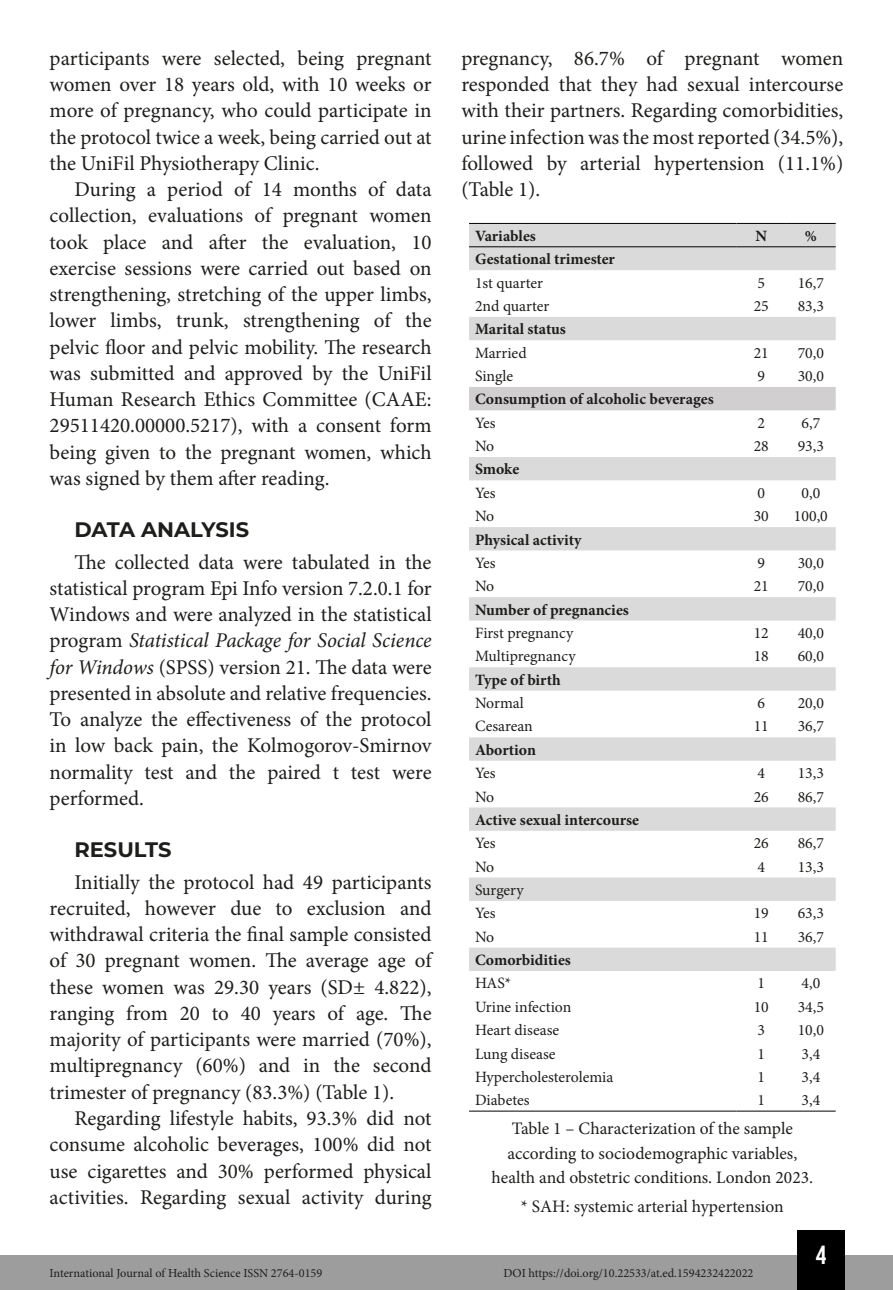
<style>
.page{position:relative;width:893px;height:1290px;background:#fff}
.page>*{position:absolute;margin:0;border:0;box-sizing:border-box;transform-origin:0 0}
.t1{font:26.25px "Bebas Kai";color:#fff}
.t2{font:21px/26.2px "Minion Pro";color:#1d1d1b;text-align:justify}
.t3{font:700 21px "Montserrat";color:#1d1d1b}
.t4{font:17.5px/24.5px "Minion Pro";color:#1d1d1b;text-align:center}
.t5{font:15.75px/23.3px "Minion Pro";color:#1d1d1b}
.t6{font:700 15.75px "Minion Pro";color:#1d1d1b}
.t7{font:12.25px "Minion Pro";color:#1d1d1b}
.s1{font-style:italic}
</style>
<div class="page">
<div style="left:0;top:1255px;width:893px;height:35px;background:#9d9d9d"></div>
<div style="left:797px;top:1230px;width:48px;height:60px;background:#000"></div>
<svg style="left:469px;top:224px;width:367px;height:747px"></svg>
<div style="left:469px;top:387px;width:367px;height:23px;background:#d1cfd0"></div>
<hr style="left:469px;top:223px;width:267px;height:1px;background:#020203">
<hr style="left:736px;top:223px;width:50px;height:1px;background:#020203">
<hr style="left:786px;top:223px;width:50px;height:1px;background:#020203">
<hr style="left:469px;top:246px;width:267px;height:1px;background:#020203">
<hr style="left:736px;top:246px;width:50px;height:1px;background:#020203">
<hr style="left:786px;top:246px;width:50px;height:1px;background:#020203">
<hr style="left:469px;top:1110px;width:267px;height:1px;background:#020203">
<hr style="left:736px;top:1110px;width:50px;height:1px;background:#020203">
<hr style="left:786px;top:1110px;width:50px;height:1px;background:#020203">
<p class="t2" style="left:50px;top:45px;width:384px">participants were selected, being pregnant women over 18 years old, with 10 weeks or more of pregnancy, who could participate in the protocol twice a week, being carried out at the UniFil Physiotherapy Clinic.</p>
<p class="t2" style="left:50px;top:176px;width:384px;text-indent:25px">During a period of 14 months of data collection, evaluations of pregnant women took place and after the evaluation, 10 exercise sessions were carried out based on strengthening, stretching of the upper limbs, lower limbs, trunk, strengthening of the pelvic floor and pelvic mobility. The research was submitted and approved by the UniFil Human Research Ethics Committee (CAAE:<br>29511420.00000.5217), with a consent form being given to the pregnant women, which was signed by them after reading.</p>
<p class="t3" style="left:74px;top:515px;width:176px">DATA ANALYSIS</p>
<p class="t2" style="left:50px;top:549px;width:384px;text-indent:25px">The collected data were tabulated in the statistical program Epi Info version 7.2.0.1 for Windows and were analyzed in the statistical program <span class="s1">Statistical Package for Social Science for Windows</span> (SPSS) version 21. The data were presented in absolute and relative frequencies.<br>To analyze the effectiveness of the protocol in low back pain, the Kolmogorov-Smirnov normality test and the paired t test were performed.</p>
<p class="t3" style="left:74px;top:835px;width:99px">RESULTS</p>
<p class="t2" style="left:50px;top:869px;width:383px;text-indent:25px">Initially the protocol had 49 participants recruited, however due to exclusion and withdrawal criteria the final sample consisted of 30 pregnant women. The average age of these women was 29.30 years (SD± 4.822), ranging from 20 to 40 years of age. The majority of participants were married (70%), multipregnancy (60%) and in the second trimester of pregnancy (83.3%) (Table 1).</p>
<p class="t2" style="left:50px;top:1105px;width:384px;text-indent:25px">Regarding lifestyle habits, 93.3% did not consume alcoholic beverages, 100% did not use cigarettes and 30% performed physical activities. Regarding sexual activity during</p>
<p class="t2" style="left:461px;top:45px;width:383px">pregnancy, 86.7% of pregnant women responded that they had sexual intercourse with their partners. Regarding comorbidities, urine infection was the most reported (34.5%), followed by arterial hypertension (11.1%) (Table 1).</p>
<p class="t6" style="left:475px;top:225px;width:62px">Variables</p>
<p class="t6" style="left:755px;top:225px;width:13px">N</p>
<p class="t6" style="left:805px;top:225px;width:14px">%</p>
<p class="t6" style="left:475px;top:248px;width:141px">Gestational trimester</p>
<p class="t5" style="left:475px;top:271px;width:69px">1st quarter</p>
<p class="t5" style="left:757px;top:271px;width:9px">5</p>
<p class="t5" style="left:798px;top:271px;width:28px">16,7</p>
<p class="t5" style="left:475px;top:294px;width:76px">2nd quarter</p>
<p class="t5" style="left:754px;top:294px;width:17px">25</p>
<p class="t5" style="left:798px;top:294px;width:28px">83,3</p>
<p class="t6" style="left:475px;top:318px;width:92px">Marital status</p>
<p class="t5" style="left:475px;top:341px;width:53px">Married</p>
<p class="t5" style="left:754px;top:341px;width:17px">21</p>
<p class="t5" style="left:798px;top:341px;width:28px">70,0</p>
<p class="t5" style="left:475px;top:364px;width:40px">Single</p>
<p class="t5" style="left:757px;top:364px;width:9px">9</p>
<p class="t5" style="left:798px;top:364px;width:28px">30,0</p>
<p class="t6" style="left:475px;top:388px;width:240px">Consumption of alcoholic beverages</p>
<p class="t5" style="left:475px;top:411px;width:22px">Yes</p>
<p class="t5" style="left:757px;top:411px;width:9px">2</p>
<p class="t5" style="left:801px;top:411px;width:20px">6,7</p>
<p class="t5" style="left:475px;top:434px;width:21px">No</p>
<p class="t5" style="left:754px;top:434px;width:17px">28</p>
<p class="t5" style="left:798px;top:434px;width:28px">93,3</p>
<p class="t6" style="left:475px;top:458px;width:46px">Smoke</p>
<p class="t5" style="left:475px;top:481px;width:22px">Yes</p>
<p class="t5" style="left:757px;top:481px;width:9px">0</p>
<p class="t5" style="left:801px;top:481px;width:20px">0,0</p>
<p class="t5" style="left:475px;top:505px;width:21px">No</p>
<p class="t5" style="left:754px;top:505px;width:17px">30</p>
<p class="t5" style="left:794px;top:505px;width:35px">100,0</p>
<p class="t6" style="left:475px;top:528px;width:108px">Physical activity</p>
<p class="t5" style="left:475px;top:551px;width:22px">Yes</p>
<p class="t5" style="left:757px;top:551px;width:9px">9</p>
<p class="t5" style="left:798px;top:551px;width:28px">30,0</p>
<p class="t5" style="left:475px;top:575px;width:21px">No</p>
<p class="t5" style="left:754px;top:575px;width:17px">21</p>
<p class="t5" style="left:798px;top:575px;width:28px">70,0</p>
<p class="t6" style="left:475px;top:598px;width:155px">Number of pregnancies</p>
<p class="t5" style="left:475px;top:621px;width:100px">First pregnancy</p>
<p class="t5" style="left:754px;top:621px;width:17px">12</p>
<p class="t5" style="left:798px;top:621px;width:28px">40,0</p>
<p class="t5" style="left:475px;top:645px;width:102px">Multipregnancy</p>
<p class="t5" style="left:754px;top:645px;width:17px">18</p>
<p class="t5" style="left:798px;top:645px;width:28px">60,0</p>
<p class="t6" style="left:475px;top:668px;width:87px">Type of birth</p>
<p class="t5" style="left:475px;top:691px;width:50px">Normal</p>
<p class="t5" style="left:757px;top:691px;width:9px">6</p>
<p class="t5" style="left:798px;top:691px;width:28px">20,0</p>
<p class="t5" style="left:475px;top:715px;width:59px">Cesarean</p>
<p class="t5" style="left:754px;top:715px;width:17px">11</p>
<p class="t5" style="left:798px;top:715px;width:28px">36,7</p>
<p class="t6" style="left:475px;top:739px;width:62px">Abortion</p>
<p class="t5" style="left:475px;top:761px;width:22px">Yes</p>
<p class="t5" style="left:757px;top:761px;width:9px">4</p>
<p class="t5" style="left:798px;top:761px;width:28px">13,3</p>
<p class="t5" style="left:475px;top:785px;width:21px">No</p>
<p class="t5" style="left:754px;top:785px;width:17px">26</p>
<p class="t5" style="left:798px;top:785px;width:28px">86,7</p>
<p class="t6" style="left:475px;top:809px;width:166px">Active sexual intercourse</p>
<p class="t5" style="left:475px;top:832px;width:22px">Yes</p>
<p class="t5" style="left:754px;top:832px;width:17px">26</p>
<p class="t5" style="left:798px;top:832px;width:28px">86,7</p>
<p class="t5" style="left:475px;top:855px;width:21px">No</p>
<p class="t5" style="left:757px;top:855px;width:9px">4</p>
<p class="t5" style="left:798px;top:855px;width:28px">13,3</p>
<p class="t5" style="left:475px;top:878px;width:50px">Surgery<br>Yes</p>
<p class="t5" style="left:754px;top:902px;width:17px">19</p>
<p class="t5" style="left:798px;top:902px;width:28px">63,3</p>
<p class="t5" style="left:475px;top:925px;width:21px">No</p>
<p class="t5" style="left:754px;top:925px;width:17px">11</p>
<p class="t5" style="left:798px;top:925px;width:28px">36,7</p>
<p class="t6" style="left:475px;top:949px;width:97px">Comorbidities</p>
<p class="t5" style="left:475px;top:972px;width:38px">HAS*</p>
<p class="t5" style="left:757px;top:972px;width:9px">1</p>
<p class="t5" style="left:801px;top:972px;width:20px">4,0</p>
<p class="t5" style="left:475px;top:995px;width:98px">Urine infection</p>
<p class="t5" style="left:754px;top:995px;width:17px">10</p>
<p class="t5" style="left:798px;top:995px;width:28px">34,5</p>
<p class="t5" style="left:475px;top:1018px;width:86px">Heart disease</p>
<p class="t5" style="left:757px;top:1018px;width:9px">3</p>
<p class="t5" style="left:798px;top:1018px;width:28px">10,0</p>
<p class="t5" style="left:475px;top:1042px;width:82px">Lung disease</p>
<p class="t5" style="left:757px;top:1042px;width:9px">1</p>
<p class="t5" style="left:801px;top:1042px;width:20px">3,4</p>
<p class="t5" style="left:475px;top:1065px;width:140px">Hypercholesterolemia</p>
<p class="t5" style="left:757px;top:1065px;width:9px">1</p>
<p class="t5" style="left:801px;top:1065px;width:20px">3,4</p>
<p class="t5" style="left:475px;top:1088px;width:56px">Diabetes</p>
<p class="t5" style="left:757px;top:1088px;width:9px">1</p>
<p class="t5" style="left:801px;top:1088px;width:20px">3,4</p>
<p class="t4" style="left:492px;top:1116px;width:323px">Table 1 – Characterization of the sample according to sociodemographic variables, health and obstetric conditions. London 2023.</p>
<p class="t4" style="left:521px;top:1195px;width:264px">* SAH: systemic arterial hypertension</p>
<p class="t1" style="left:816px;top:1241px;width:12px">4</p>
<p class="t7" style="left:50px;top:1265px;width:274px">International Journal of Health Science ISSN 2764-0159</p>
<p class="t7" style="left:503px;top:1265px;width:252px">DOI https://doi.org/10.22533/at.ed.1594232422022</p>
</div>
